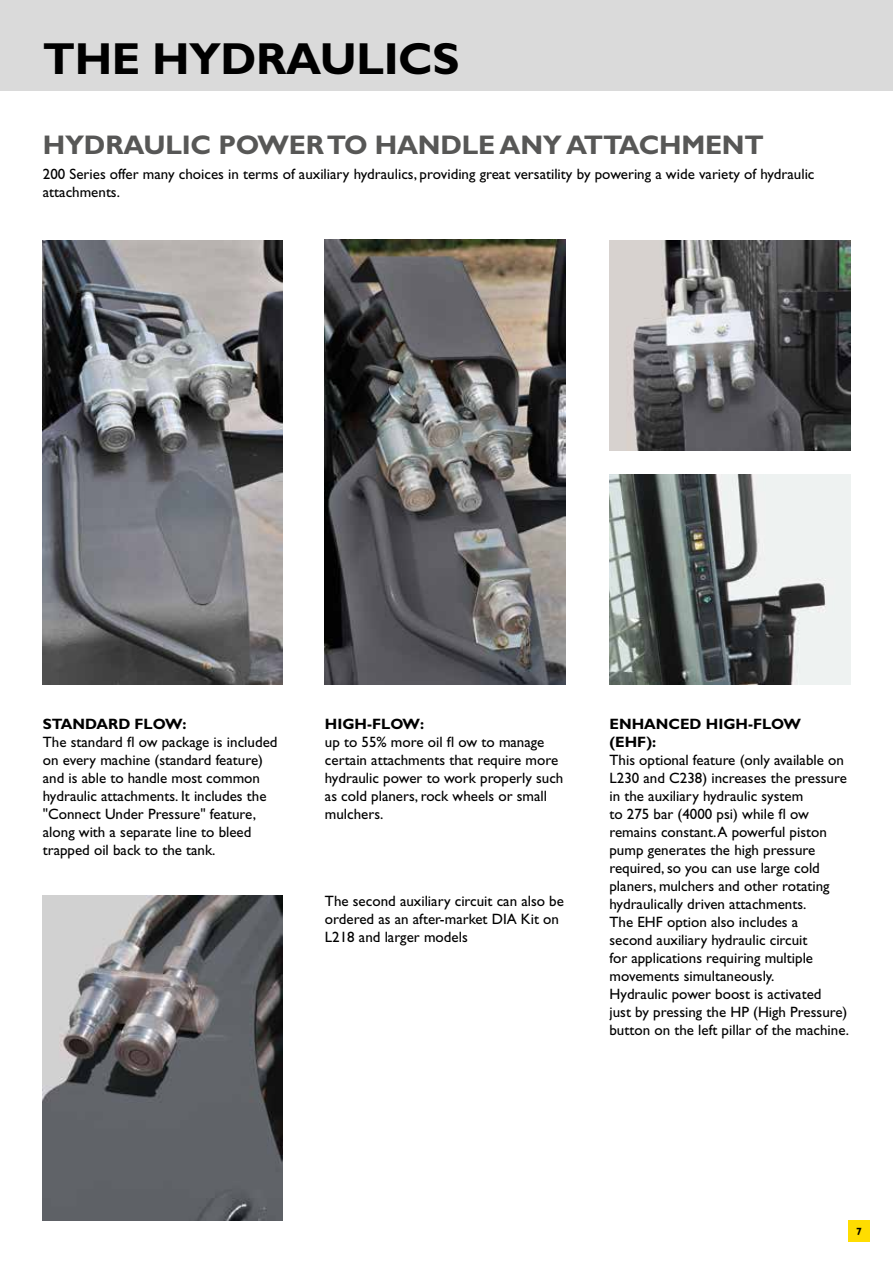
<style>
.page{position:relative;width:893px;height:1263px;background:#fff}
.page>*{position:absolute;margin:0;border:0;box-sizing:border-box;transform-origin:0 0}
.t1{font:700 45px "Gill Sans Std";letter-spacing:-.01em;color:#000}
.t2{font:700 27px "Gill Sans Std";letter-spacing:-.01em;color:#575756}
.t3{font:15px/18px "Gill Sans Std";color:#000}
.t4{font:700 15px/18px "Gill Sans Std";color:#000}
.t5{font:700 10.5px "Gill Sans Std";color:#000}
</style>
<div class="page">
<div style="left:848px;top:1220px;width:22px;height:22px;background:#fd0"></div>
<div style="left:0;top:0;width:893px;height:90px;background:#dadada"></div>
<img style="left:43px;top:240px;width:240px;height:445px">
<img style="left:325px;top:240px;width:240px;height:445px">
<img style="left:609px;top:240px;width:241px;height:210px">
<img style="left:610px;top:474px;width:240px;height:211px">
<img style="left:43px;top:895px;width:240px;height:325px">
<h1 class="t1" style="left:43px;top:32px;width:418px">THE HYDRAULICS</h1>
<h2 class="t2" style="left:43px;top:129px;width:722px">HYDRAULIC POWER TO HANDLE ANY ATTACHMENT</h2>
<p class="t3" style="left:43px;top:165px;width:773px">200 Series offer many choices in terms of auxiliary hydraulics, providing great versatility by powering a wide variety of hydraulic attachments.</p>
<p class="t4" style="left:43px;top:715px;width:145px">STANDARD FLOW:</p>
<p class="t3" style="left:43px;top:733px;width:236px">The standard fl ow package is included on every machine (standard feature) and is able to handle most common hydraulic attachments. It includes the "Connect Under Pressure" feature, along with a separate line to bleed trapped oil back to the tank.</p>
<p class="t4" style="left:325px;top:715px;width:101px">HIGH-FLOW:</p>
<p class="t3" style="left:325px;top:733px;width:240px">up to 55% more oil fl ow to manage certain attachments that require more hydraulic power to work properly such as cold planers, rock wheels or small mulchers.</p>
<p class="t3" style="left:325px;top:892px;width:241px">The second auxiliary circuit can also be ordered as an after-market DIA Kit on<br>L218 and larger models</p>
<p class="t4" style="left:609px;top:715px;width:193px">ENHANCED HIGH-FLOW (EHF):</p>
<p class="t3" style="left:609px;top:751px;width:241px">This optional feature (only available on L230 and C238) increases the pressure in the auxiliary hydraulic system<br>to 275 bar (4000 psi) while fl ow remains constant. A powerful piston pump generates the high pressure required, so you can use large cold planers, mulchers and other rotating hydraulically driven attachments.<br>The EHF option also includes a<br>second auxiliary hydraulic circuit<br>for applications requiring multiple movements simultaneously.<br>Hydraulic power boost is activated<br>just by pressing the HP (High Pressure) button on the left pillar of the machine.</p>
<p class="t5" style="left:856px;top:1225px;width:7px">7</p>
</div>
